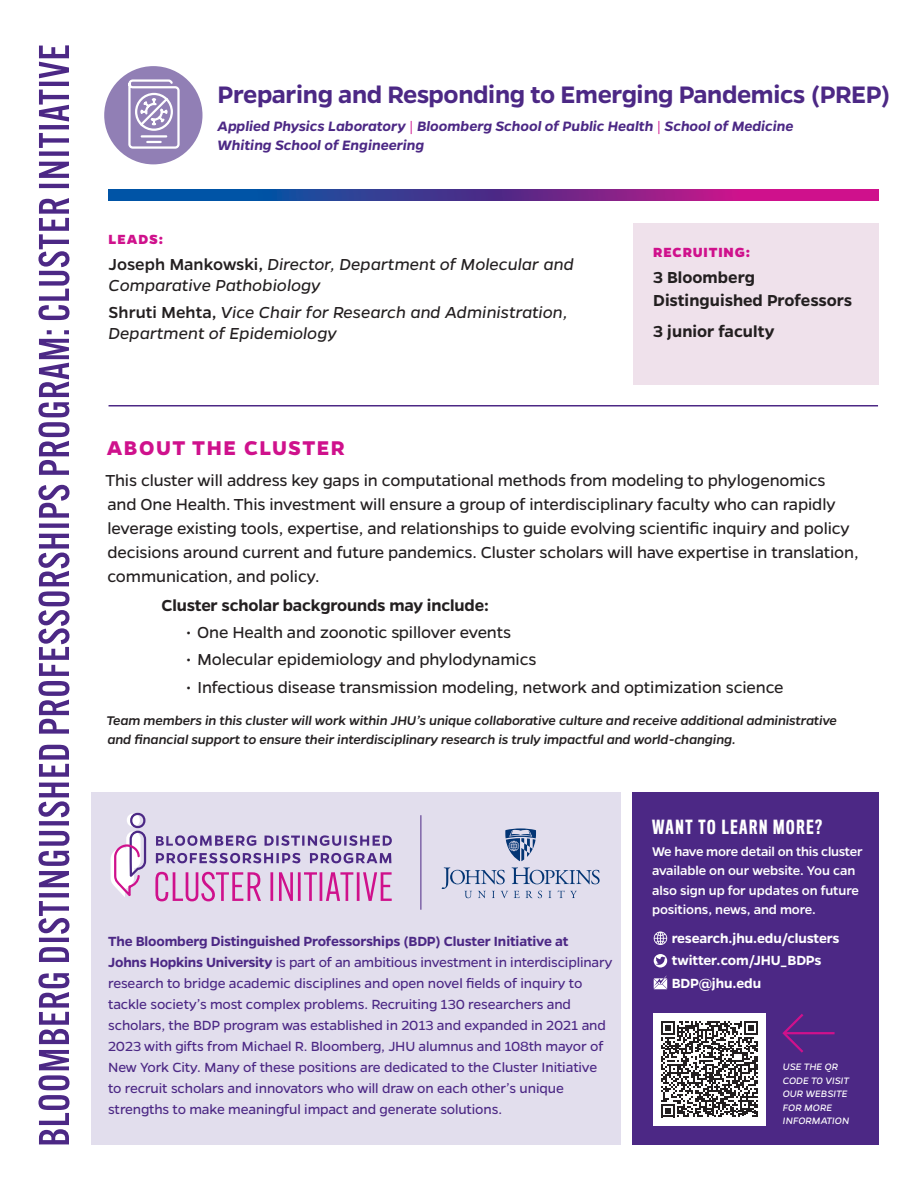
<style>
.page{position:relative;width:918px;height:1188px;background:#fff}
.page>*{position:absolute;margin:0;border:0;box-sizing:border-box;transform-origin:0 0}
.ProfName{font:600 27px "Gentona";letter-spacing:-.015em;color:#4c2885}
.BodyCopy{font:700 22.5px "Gentona";letter-spacing:.065em;color:#cf118c}
.BodyCopy-2{font:18px/24px "Gentona";letter-spacing:-.01em;color:#231f20}
.ProfDescription{font:italic 18px/21px "Gentona";color:#231f20}
.ProfDescription-2{font:600 18px/22.5px "Gentona";color:#231f20}
.BodyCopy-3{font:600 18px "Gentona";letter-spacing:-.01em;color:#231f20}
.ProfTitle{font:500 18px "Titling Gothic FB Comp";letter-spacing:.09em;color:#fff}
.BodyCopy-4{font:italic 600 15.3px/19.5px "Gentona";color:#4c2885}
.BodyCopy-5{font:15px/21px "Gentona";letter-spacing:-.01em;color:#4c2885}
.BodyCopy-6{font:600 15px "Gentona";letter-spacing:-.01em;color:#fff}
.ProfDescription-3{font:800 15px "Gentona";letter-spacing:.06em;color:#cf118c}
.BodyCopy-7{font:italic 500 14.25px/18.8px "Gentona";letter-spacing:-.01em;color:#231f20}
.BodyCopy-8{font:500 14.25px/19.5px "Gentona";letter-spacing:-.01em;color:#fff}
.BodyCopy-9{font:italic 10.5px/13.5px "Gentona";letter-spacing:-.005em;color:#fff}
.s1{font-weight:300;font-style:normal;color:#cf118c}
.s2{font-weight:500;font-style:normal}
.s3{font-weight:600}
</style>
<div class="page">
<div style="left:104px;top:66px;width:98px;height:98px;background:#917fb5;border-radius:50%"></div>
<svg style="left:109px;top:190px;width:769px;height:10px;background:#603192"></svg>
<svg style="left:38px;top:45px;width:32px;height:1099px"></svg>
<div style="left:632px;top:792px;width:246px;height:352px;background:#4c2885"></div>
<svg style="left:654px;top:932px;width:13px;height:13px"></svg>
<svg style="left:654px;top:954px;width:13px;height:14px"></svg>
<svg style="left:654px;top:975px;width:13px;height:14px"></svg>
<div style="left:633px;top:223px;width:245px;height:162px;background:#efe1eb"></div>
<hr style="left:784px;top:1032px;width:51px;height:2px;background:#cf118c">
<svg style="left:782px;top:1014px;width:24px;height:39px"></svg>
<div style="left:653px;top:1013px;width:113px;height:112px;background:#fff"></div>
<svg style="left:661px;top:1021px;width:97px;height:96px"></svg>
<hr style="left:109px;top:405px;width:769px;height:2px;background:#4c2885">
<svg style="left:128px;top:79px;width:52px;height:70px"></svg>
<div style="left:92px;top:792px;width:529px;height:352px;background:#e2deed"></div>
<svg style="left:505px;top:828px;width:31px;height:33px"></svg>
<svg style="left:442px;top:867px;width:158px;height:31px"></svg>
<hr style="left:421px;top:815px;width:1px;height:95px;background:#4c2885">
<svg style="left:155px;top:872px;width:237px;height:29px"></svg>
<svg style="left:156px;top:853px;width:235px;height:10px"></svg>
<svg style="left:156px;top:835px;width:236px;height:11px"></svg>
<div style="left:127px;top:814px;width:13px;height:13px;background:#fff;border-radius:6px"></div>
<div style="left:130px;top:813px;width:15px;height:15px;border:2px solid #4c2885;border-radius:6px"></div>
<svg style="left:111px;top:830px;width:36px;height:67px"></svg>
<p class="ProfName" style="left:218px;top:79px;width:674px">Preparing and Responding to Emerging Pandemics (PREP)</p>
<p class="BodyCopy-4" style="left:218px;top:116px;width:578px">Applied Physics Laboratory <span class="s1">|</span> Bloomberg School of Public Health <span class="s1">|</span> School of Medicine<br>Whiting School of Engineering</p>
<p class="ProfDescription-3" style="left:109px;top:231px;width:56px">LEADS:</p>
<p class="ProfDescription" style="left:109px;top:253px;width:467px"><span class="s2">Joseph Mankowski,</span> Director, Department of Molecular and<br>Comparative Pathobiology</p>
<p class="ProfDescription" style="left:109px;top:302px;width:461px"><span class="s2">Shruti Mehta,</span> Vice Chair for Research and Administration,<br>Department of Epidemiology</p>
<p class="ProfDescription-3" style="left:653px;top:243px;width:98px">RECRUITING:</p>
<p class="ProfDescription-2" style="left:653px;top:266px;width:200px">3 Bloomberg<br>Distinguished Professors</p>
<p class="ProfDescription-2" style="left:653px;top:320px;width:123px">3 junior faculty</p>
<p class="BodyCopy" style="left:107px;top:435px;width:239px">ABOUT THE CLUSTER</p>
<p class="BodyCopy-2" style="left:106px;top:468px;width:755px">This cluster will address key gaps in computational methods from modeling to phylogenomics and One Health. This investment will ensure a group of interdisciplinary faculty who can rapidly leverage existing tools, expertise, and relationships to guide evolving scientific inquiry and policy decisions around current and future pandemics. Cluster scholars will have expertise in translation, communication, and policy.</p>
<p class="BodyCopy-3" style="left:161px;top:595px;width:329px">Cluster scholar backgrounds may include:</p>
<p class="BodyCopy-2" style="left:186px;top:620px;width:327px">• One Health and zoonotic spillover events</p>
<p class="BodyCopy-2" style="left:186px;top:648px;width:352px">• Molecular epidemiology and phylodynamics</p>
<p class="BodyCopy-2" style="left:186px;top:675px;width:599px">• Infectious disease transmission modeling, network and optimization science</p>
<p class="BodyCopy-7" style="left:106px;top:711px;width:732px">Team members in this cluster will work within JHU’s unique collaborative culture and receive additional administrative and financial support to ensure their interdisciplinary research is truly impactful and world-changing.</p>
<p class="BodyCopy-5" style="left:108px;top:930px;width:506px"><span class="s3">The Bloomberg Distinguished Professorships (BDP) Cluster Initiative at<br>Johns Hopkins University</span> is part of an ambitious investment in interdisciplinary research to bridge academic disciplines and open novel fields of inquiry to tackle society’s most complex problems. Recruiting 130 researchers and scholars, the BDP program was established in 2013 and expanded in 2021 and 2023 with gifts from Michael R. Bloomberg, JHU alumnus and 108th mayor of New York City. Many of these positions are dedicated to the Cluster Initiative to recruit scholars and innovators who will draw on each other’s unique strengths to make meaningful impact and generate solutions.</p>
<p class="ProfTitle" style="left:652px;top:816px;width:171px">WANT TO LEARN MORE?</p>
<p class="BodyCopy-8" style="left:652px;top:842px;width:212px">We have more detail on this cluster available on our website. You can also sign up for updates on future positions, news, and more.</p>
<p class="BodyCopy-6" style="left:672px;top:929px;width:169px">research.jhu.edu/clusters</p>
<p class="BodyCopy-6" style="left:672px;top:952px;width:151px">twitter.com/JHU_BDPs</p>
<p class="BodyCopy-6" style="left:672px;top:974px;width:91px">BDP@jhu.edu</p>
<p class="BodyCopy-9" style="left:783px;top:1060px;width:68px">USE THE QR<br>CODE T0 VISIT<br>OUR WEBSITE<br>FOR MORE<br>INFORMATION</p>
</div>
